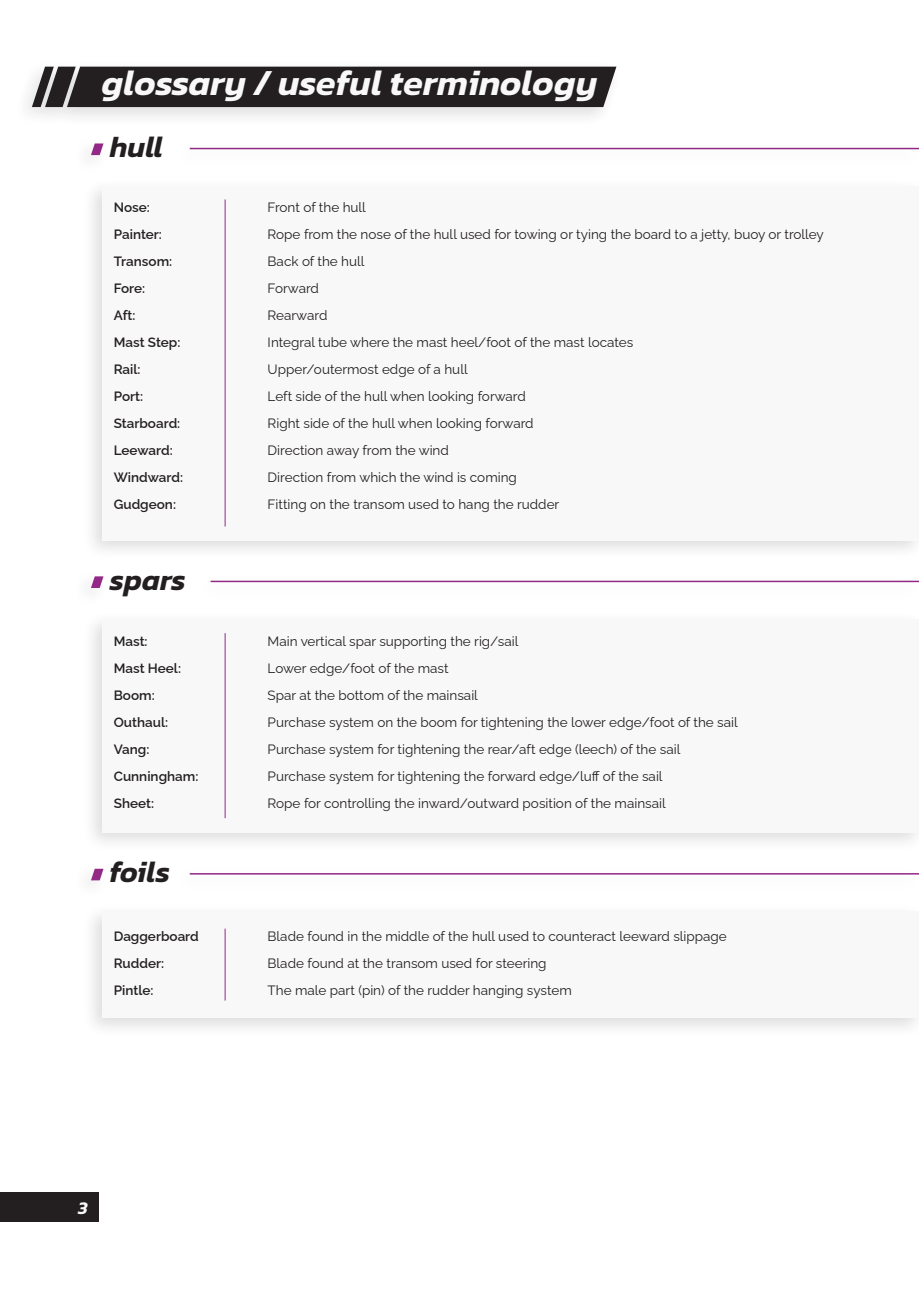
<style>
.page{position:relative;width:919px;height:1289px;background:#fff}
.page>*{position:absolute;margin:0;border:0;box-sizing:border-box;transform-origin:0 0}
.t1{font:italic 600 36px "Kanit";color:#f8f8f8}
.t2{font:italic 600 30px "Kanit";color:#231f20}
.t3{font:italic 600 18px "Kanit";color:#f8f8f8}
.Body_Text{font:13.5px "Raleway";color:#231f20}
.Body_Text-2{font:600 13.5px "Raleway";color:#231f20}
</style>
<div class="page">
<div style="left:0;top:1192px;width:99px;height:30px;background:#231f20"></div>
<div style="left:48px;top:58px;width:575px;height:69px;background:#231f20;opacity:.15"></div>
<div style="left:26px;top:58px;width:56px;height:69px;background:#231f20;opacity:.15"></div>
<div style="left:13px;top:59px;width:48px;height:68px;background:#231f20;opacity:.15"></div>
<div style="left:32px;top:67px;width:584px;height:40px;background:#231f20"></div>
<div style="left:82px;top:177px;width:836px;height:383px;background:#231f20;opacity:.15"></div>
<div style="left:102px;top:186px;width:816px;height:354px;background:#f8f8f8"></div>
<div style="left:82px;top:610px;width:836px;height:242px;background:#231f20;opacity:.15"></div>
<div style="left:102px;top:618px;width:816px;height:214px;background:#f8f8f8"></div>
<div style="left:82px;top:902px;width:836px;height:136px;background:#231f20;opacity:.15"></div>
<div style="left:102px;top:911px;width:816px;height:107px;background:#f8f8f8"></div>
<svg style="left:91px;top:143px;width:12px;height:12px"></svg>
<svg style="left:91px;top:576px;width:12px;height:12px"></svg>
<svg style="left:91px;top:868px;width:12px;height:12px"></svg>
<div style="left:171px;top:139px;width:747px;height:30px;background:#231f20;opacity:.15"></div>
<hr style="left:190px;top:148px;width:728px;height:1px;background:#922986">
<hr style="left:210px;top:580px;width:708px;height:2px;background:#922986">
<hr style="left:190px;top:873px;width:728px;height:1px;background:#922986">
<hr style="left:225px;top:199px;width:1px;height:327px;background:#922986">
<hr style="left:225px;top:633px;width:1px;height:185px;background:#922986">
<hr style="left:225px;top:928px;width:1px;height:72px;background:#922986">
<p class="t1" style="left:102px;top:56px;width:497px">glossary / useful terminology</p>
<p class="t2" style="left:110px;top:124px;width:55px">hull</p>
<p class="Body_Text-2" style="left:114px;top:197px;width:38px">Nose:</p>
<p class="Body_Text-2" style="left:114px;top:224px;width:50px">Painter:</p>
<p class="Body_Text-2" style="left:114px;top:251px;width:60px">Transom:</p>
<p class="Body_Text-2" style="left:114px;top:278px;width:33px">Fore:</p>
<p class="Body_Text-2" style="left:114px;top:305px;width:23px">Aft:</p>
<p class="Body_Text-2" style="left:114px;top:332px;width:68px">Mast Step:</p>
<p class="Body_Text-2" style="left:114px;top:359px;width:28px">Rail:</p>
<p class="Body_Text-2" style="left:114px;top:386px;width:31px">Port:</p>
<p class="Body_Text-2" style="left:114px;top:413px;width:68px">Starboard:</p>
<p class="Body_Text-2" style="left:114px;top:440px;width:60px">Leeward:</p>
<p class="Body_Text-2" style="left:114px;top:467px;width:71px">Windward:</p>
<p class="Body_Text-2" style="left:114px;top:494px;width:64px">Gudgeon:</p>
<p class="t2" style="left:110px;top:557px;width:78px">spars</p>
<p class="Body_Text-2" style="left:114px;top:630px;width:35px">Mast:</p>
<p class="Body_Text-2" style="left:114px;top:657px;width:69px">Mast Heel:</p>
<p class="Body_Text-2" style="left:114px;top:684px;width:42px">Boom:</p>
<p class="Body_Text-2" style="left:114px;top:711px;width:56px">Outhaul:</p>
<p class="Body_Text-2" style="left:114px;top:738px;width:37px">Vang:</p>
<p class="Body_Text-2" style="left:114px;top:765px;width:86px">Cunningham:</p>
<p class="Body_Text-2" style="left:114px;top:792px;width:42px">Sheet:</p>
<p class="t2" style="left:110px;top:849px;width:62px">foils</p>
<p class="Body_Text-2" style="left:114px;top:925px;width:87px">Daggerboard</p>
<p class="Body_Text-2" style="left:114px;top:952px;width:52px">Rudder:</p>
<p class="Body_Text-2" style="left:114px;top:979px;width:41px">Pintle:</p>
<p class="Body_Text" style="left:267px;top:197px;width:100px">Front of the hull</p>
<p class="Body_Text" style="left:267px;top:224px;width:557px">Rope from the nose of the hull used for towing or tying the board to a jetty, buoy or trolley</p>
<p class="Body_Text" style="left:267px;top:251px;width:98px">Back of the hull</p>
<p class="Body_Text" style="left:267px;top:278px;width:53px">Forward</p>
<p class="Body_Text" style="left:267px;top:305px;width:61px">Rearward</p>
<p class="Body_Text" style="left:267px;top:332px;width:367px">Integral tube where the mast heel/foot of the mast locates</p>
<p class="Body_Text" style="left:267px;top:359px;width:201px">Upper/outermost edge of a hull</p>
<p class="Body_Text" style="left:267px;top:386px;width:260px">Left side of the hull when looking forward</p>
<p class="Body_Text" style="left:267px;top:413px;width:267px">Right side of the hull when looking forward</p>
<p class="Body_Text" style="left:267px;top:440px;width:183px">Direction away from the wind</p>
<p class="Body_Text" style="left:267px;top:467px;width:251px">Direction from which the wind is coming</p>
<p class="Body_Text" style="left:267px;top:494px;width:293px">Fitting on the transom used to hang the rudder</p>
<p class="Body_Text" style="left:267px;top:630px;width:252px">Main vertical spar supporting the rig/sail</p>
<p class="Body_Text" style="left:267px;top:657px;width:182px">Lower edge/foot of the mast</p>
<p class="Body_Text" style="left:267px;top:684px;width:212px">Spar at the bottom of the mainsail</p>
<p class="Body_Text" style="left:267px;top:711px;width:471px">Purchase system on the boom for tightening the lower edge/foot of the sail</p>
<p class="Body_Text" style="left:267px;top:738px;width:414px">Purchase system for tightening the rear/aft edge (leech) of the sail</p>
<p class="Body_Text" style="left:267px;top:765px;width:396px">Purchase system for tightening the forward edge/luff of the sail</p>
<p class="Body_Text" style="left:267px;top:792px;width:399px">Rope for controlling the inward/outward position of the mainsail</p>
<p class="Body_Text" style="left:267px;top:925px;width:460px">Blade found in the middle of the hull used to counteract leeward slippage</p>
<p class="Body_Text" style="left:267px;top:952px;width:280px">Blade found at the transom used for steering</p>
<p class="Body_Text" style="left:267px;top:979px;width:305px">The male part (pin) of the rudder hanging system</p>
<h3 class="t3" style="left:78px;top:1194px;width:11px">3</h3>
</div>
